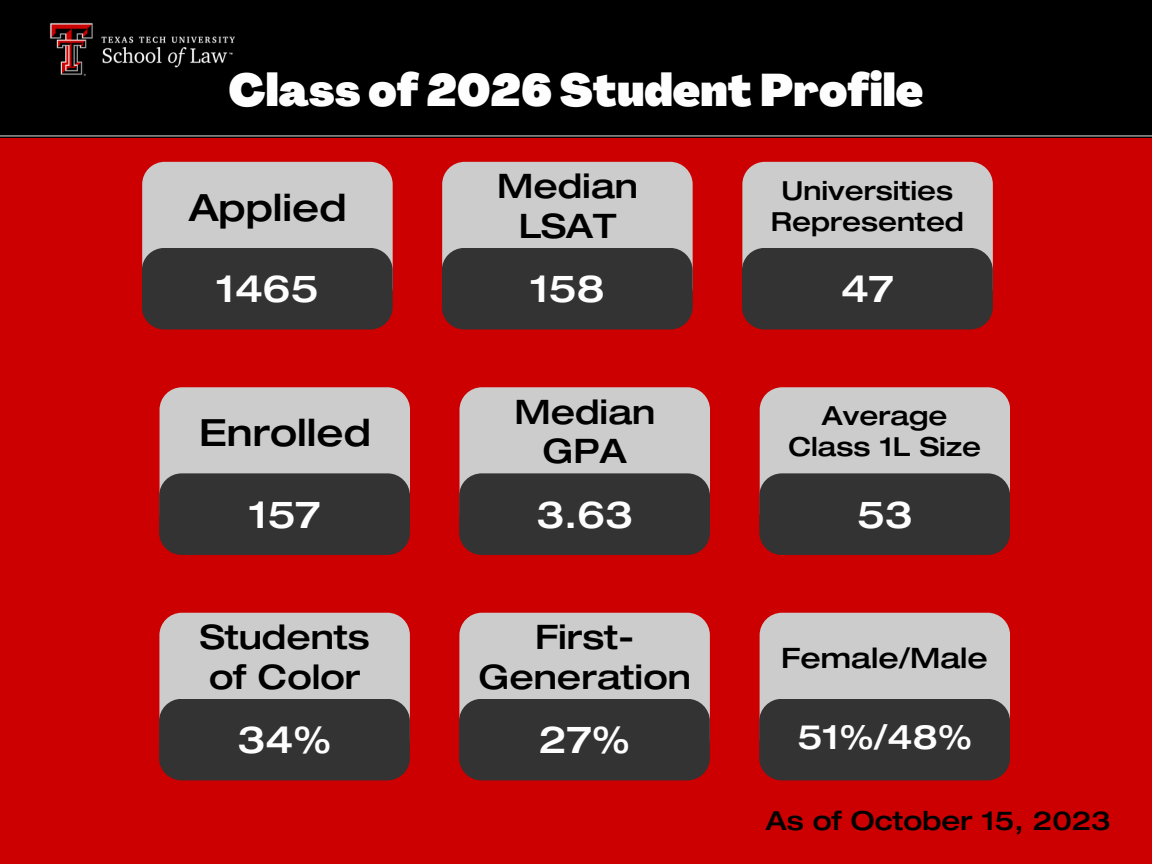
<style>
.page{position:relative;width:1152px;height:864px;background:#000}
.page>*{position:absolute;margin:0;border:0;box-sizing:border-box;transform-origin:0 0}
.t1{font:900 44.85px "Agrandir";color:#fefefe}
.t2{font:500 expanded 37.65px "Helvetica Neue";color:#fefefe}
.t3{font:500 expanded 37.5px "Helvetica Neue";color:#000}
.t4{font:500 expanded 33.9px "Helvetica Neue";color:#fefefe}
.t5{font:500 expanded 33.75px/39.5px "Helvetica Neue";color:#000;text-align:center}
.t6{font:500 expanded 28.2px "Helvetica Neue";color:#000}
.t7{font:500 expanded 26.25px/31px "Helvetica Neue";color:#000;text-align:center}
</style>
<div class="page">
<hr style="left:0;top:135px;width:1152px;height:2px;background:#ccc">
<div style="left:0;top:138px;width:1152px;height:726px;background:#c00"></div>
<div style="left:142px;top:162px;width:251px;height:147px;background:#ccc;border-radius:22px"></div>
<div style="left:142px;top:248px;width:251px;height:82px;background:#333;border-radius:22px"></div>
<div style="left:442px;top:162px;width:251px;height:147px;background:#ccc;border-radius:22px"></div>
<div style="left:442px;top:248px;width:251px;height:82px;background:#333;border-radius:22px"></div>
<div style="left:742px;top:162px;width:251px;height:147px;background:#ccc;border-radius:22px"></div>
<div style="left:742px;top:248px;width:251px;height:82px;background:#333;border-radius:22px"></div>
<div style="left:160px;top:387px;width:250px;height:147px;background:#ccc;border-radius:22px"></div>
<div style="left:159px;top:473px;width:251px;height:82px;background:#333;border-radius:22px"></div>
<div style="left:460px;top:387px;width:250px;height:147px;background:#ccc;border-radius:22px"></div>
<div style="left:459px;top:473px;width:251px;height:82px;background:#333;border-radius:22px"></div>
<div style="left:760px;top:387px;width:250px;height:147px;background:#ccc;border-radius:22px"></div>
<div style="left:759px;top:473px;width:251px;height:82px;background:#333;border-radius:23px"></div>
<div style="left:159px;top:613px;width:251px;height:147px;background:#ccc;border-radius:22px"></div>
<div style="left:159px;top:699px;width:251px;height:81px;background:#333;border-radius:22px"></div>
<div style="left:459px;top:613px;width:251px;height:147px;background:#ccc;border-radius:22px"></div>
<div style="left:459px;top:699px;width:251px;height:81px;background:#333;border-radius:22px"></div>
<div style="left:760px;top:613px;width:250px;height:147px;background:#ccc;border-radius:22px"></div>
<div style="left:759px;top:699px;width:251px;height:81px;background:#333;border-radius:22px"></div>
<img style="left:49px;top:22px;width:186px;height:54px">
<h2 class="t1" style="left:228px;top:72px;width:697px">Class of 2026 Student Profile</h2>
<p class="t3" style="left:189px;top:184px;width:159px">Applied</p>
<h1 class="t2" style="left:216px;top:265px;width:104px">1465</h1>
<p class="t3" style="left:199px;top:410px;width:173px">Enrolled</p>
<p class="t2" style="left:249px;top:491px;width:73px">157</p>
<p class="t5" style="left:200px;top:617px;width:171px;text-align:left">Students of Color</p>
<p class="t2" style="left:238px;top:716px;width:96px">34%</p>
<h2 class="t5" style="left:497px;top:166px;width:142px">Median<br>LSAT</h2>
<h2 class="t2" style="left:530px;top:265px;width:76px">158</h2>
<h2 class="t5" style="left:515px;top:391px;width:142px">Median<br>GPA</h2>
<h2 class="t2" style="left:536px;top:491px;width:98px">3.63</h2>
<h3 class="t5" style="left:479px;top:617px;width:214px">First-<br>Generation</h3>
<h2 class="t2" style="left:539px;top:716px;width:93px">27%</h2>
<h3 class="t7" style="left:771px;top:174px;width:195px">Universities<br>Represented</h3>
<h2 class="t2" style="left:841px;top:265px;width:54px">47</h2>
<h3 class="t7" style="left:788px;top:400px;width:194px">Average<br>Class 1L Size</h3>
<h2 class="t2" style="left:857px;top:491px;width:57px">53</h2>
<h3 class="t6" style="left:781px;top:640px;width:208px">Female/Male</h3>
<h2 class="t4" style="left:797px;top:716px;width:176px">51%/48%</h2>
<p class="t7" style="left:766px;top:804px;width:346px">As of October 15, 2023</p>
</div>
